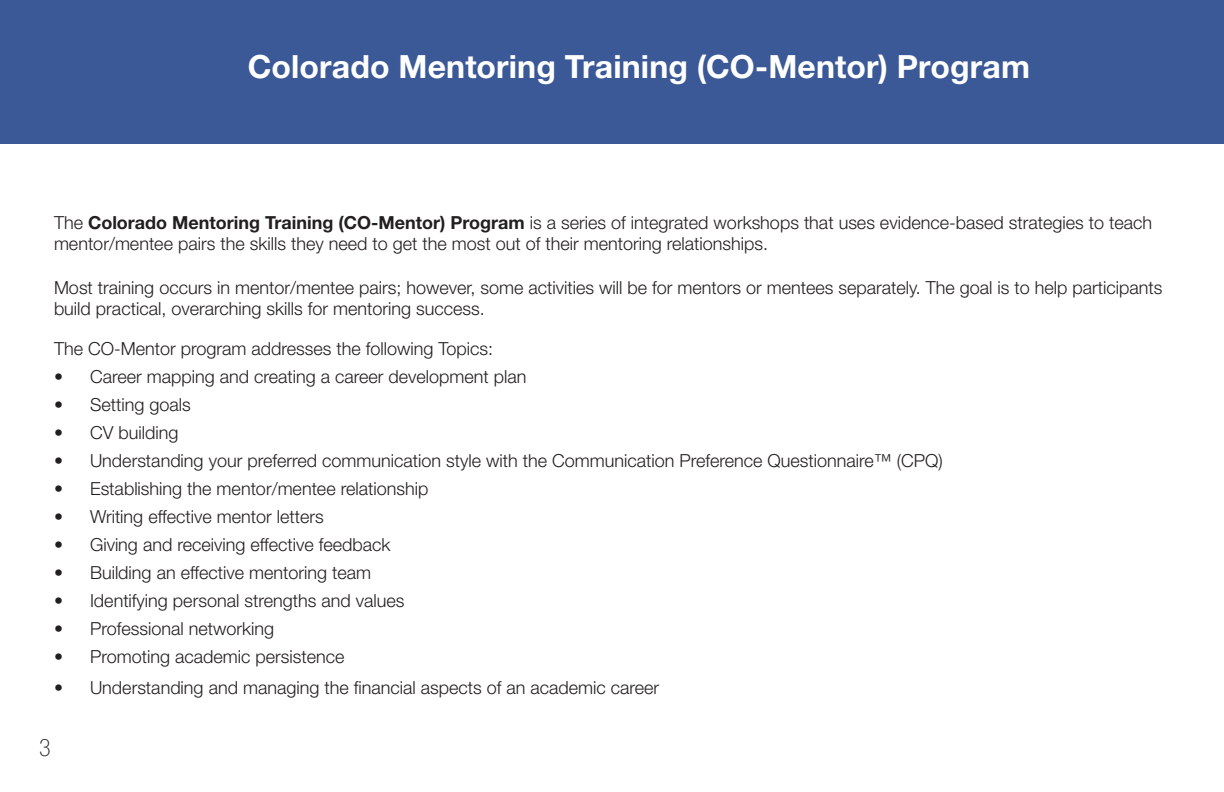
<style>
.page{position:relative;width:1224px;height:792px;background:#fff}
.page>*{position:absolute;margin:0;border:0;box-sizing:border-box;transform-origin:0 0}
.t1{font:700 32px "Helvetica Neue LT Std";letter-spacing:.005em;color:#fff}
.t2{font:100 condensed 24px "Helvetica Neue LT Std";color:#231f20}
.t3{font:300 18px/21.6px "Helvetica Neue LT Std";color:#231f20}
.s1{font-weight:700}
</style>
<div class="page">
<div style="left:0;top:0;width:1224px;height:144px;background:#3b5997"></div>
<p class="t1" style="left:248px;top:46px;width:784px">Colorado Mentoring Training (CO-Mentor) Program</p>
<p class="t3" style="left:54px;top:211px;width:1100px">The <span class="s1">Colorado Mentoring Training (CO-Mentor) Program</span> is a series of integrated workshops that uses evidence-based strategies to teach mentor/mentee pairs the skills they need to get the most out of their mentoring relationships.</p>
<p class="t3" style="left:54px;top:276px;width:1110px">Most training occurs in mentor/mentee pairs; however, some activities will be for mentors or mentees separately. The goal is to help participants build practical, overarching skills for mentoring success.</p>
<p class="t3" style="left:54px;top:338px;width:441px">The CO-Mentor program addresses the following Topics:</p>
<p class="t3" style="left:54px;top:366px;width:474px">• Career mapping and creating a career development plan</p>
<p class="t3" style="left:54px;top:394px;width:138px">• Setting goals</p>
<p class="t3" style="left:54px;top:422px;width:126px">• CV building</p>
<p class="t3" style="left:54px;top:450px;width:890px">• Understanding your preferred communication style with the Communication Preference Questionnaire™ (CPQ)</p>
<p class="t3" style="left:54px;top:478px;width:376px">• Establishing the mentor/mentee relationship</p>
<p class="t3" style="left:54px;top:506px;width:271px">• Writing effective mentor letters</p>
<p class="t3" style="left:54px;top:534px;width:338px">• Giving and receiving effective feedback</p>
<p class="t3" style="left:54px;top:562px;width:319px">• Building an effective mentoring team</p>
<p class="t3" style="left:54px;top:590px;width:352px">• Identifying personal strengths and values</p>
<p class="t3" style="left:54px;top:618px;width:222px">• Professional networking</p>
<p class="t3" style="left:54px;top:646px;width:292px">• Promoting academic persistence</p>
<p class="t3" style="left:54px;top:677px;width:607px">• Understanding and managing the financial aspects of an academic career</p>
<p class="t3" style="left:54px;top:357px;width:474px">• Career mapping and creating a career development plan</p>
<p class="t3" style="left:54px;top:388px;width:138px">• Setting goals</p>
<p class="t3" style="left:54px;top:419px;width:126px">• CV building</p>
<p class="t3" style="left:54px;top:481px;width:376px">• Establishing the mentor/mentee relationship</p>
<p class="t3" style="left:54px;top:512px;width:271px">• Writing effective mentor letters</p>
<p class="t3" style="left:54px;top:636px;width:222px">• Professional networking</p>
<p class="t3" style="left:54px;top:667px;width:279px">• Promoting academic persistent</p>
<p class="t2" style="left:39px;top:734px;width:13px">3</p>
</div>
